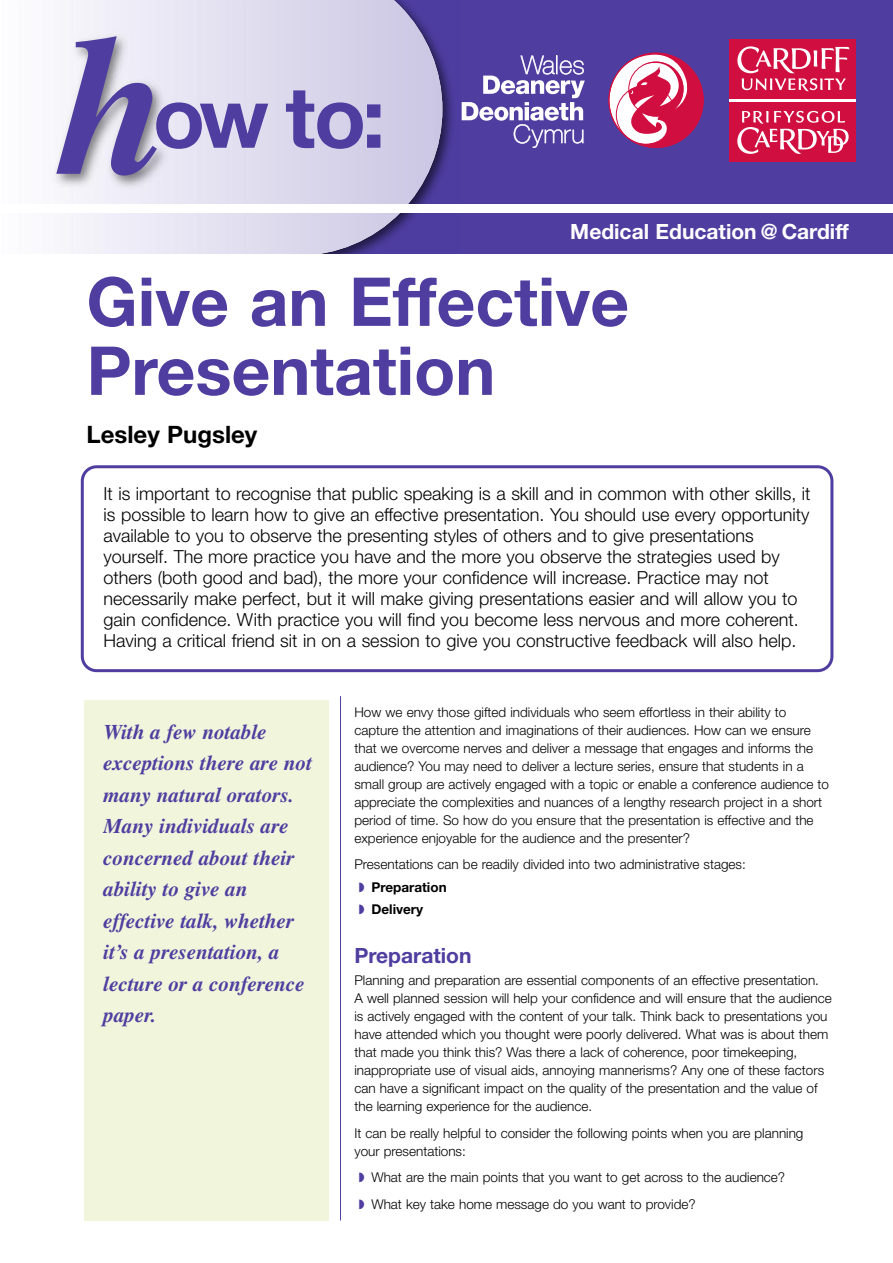
<style>
.page{position:relative;width:893px;height:1263px;background:#fff}
.page>*{position:absolute;margin:0;border:0;box-sizing:border-box;transform-origin:0 0}
.t1{font:italic 700 196.8px "Times";color:#4f3da0}
.t2{font:700 85.35px "Helvetica Neue";color:#4f3da0}
.t3{font:700 67.5px/69px "Helvetica Neue LT";color:#4f3da0}
.t4{font:700 24px "Helvetica Neue LT";color:#000}
.t5{font:italic 700 21px/31.5px "Times";color:#4f3da0}
.t6{font:700 21px "Helvetica Neue";color:#fff}
.t7{font:700 21px "Helvetica Neue LT";color:#4f3da0}
.t8{font:300 18px/21px "Helvetica Neue";color:#000}
.t9{font:300 13.5px/18px "Helvetica Neue";color:#000}
.t10{font:700 13.5px/22.2px "Helvetica Neue LT";color:#000}
.s1{color:#4f3da0}
</style>
<div class="page">
<div style="left:0;top:213px;width:893px;height:42px;background:#4f3da0"></div>
<div style="left:0;top:0;width:893px;height:204px;background:#4f3da0"></div>
<img style="left:442px;top:59px;width:11px;height:111px">
<svg style="left:249px;top:0;width:193px;height:255px"></svg>
<svg style="left:462px;top:55px;width:123px;height:93px"></svg>
<svg style="left:608px;top:53px;width:96px;height:95px"></svg>
<div style="left:729px;top:98px;width:127px;height:5px;background:#fff"></div>
<div style="left:729px;top:102px;width:127px;height:60px;background:#d10e40"></div>
<svg style="left:737px;top:111px;width:112px;height:43px"></svg>
<div style="left:729px;top:40px;width:127px;height:59px;background:#d10e40"></div>
<svg style="left:737px;top:46px;width:112px;height:45px"></svg>
<div style="left:0;top:204px;width:893px;height:9px;background:#fff"></div>
<img style="left:0;top:0;width:249px;height:255px">
<img style="left:0;top:204px;width:249px;height:9px">
<svg style="left:81px;top:465px;width:752px;height:207px"></svg>
<div style="left:84px;top:700px;width:244px;height:520px;background:#f0f5db"></div>
<hr style="left:340px;top:696px;width:1px;height:524px;background:#4f3da0">
<h1 class="t1" style="left:59px;top:36px;width:111px">h</h1>
<h2 class="t2" style="left:153px;top:65px;width:234px">ow to:</h2>
<h3 class="t6" style="left:570px;top:219px;width:280px">Medical Education @ Cardiff</h3>
<h3 class="t3" style="left:87px;top:273px;width:544px">Give an Effective<br>Presentation</h3>
<h3 class="t4" style="left:87px;top:426px;width:172px">Lesley Pugsley</h3>
<p class="t8" style="left:104px;top:483px;width:708px">It is important to recognise that public speaking is a skill and in common with other skills, it is possible to learn how to give an effective presentation. You should use every opportunity available to you to observe the presenting styles of others and to give presentations yourself. The more practice you have and the more you observe the strategies used by others (both good and bad), the more your confidence will increase. Practice may not necessarily make perfect, but it will make giving presentations easier and will allow you to gain confidence. With practice you will find you become less nervous and more coherent.<br>Having a critical friend sit in on a session to give you constructive feedback will also help.</p>
<h3 class="t5" style="left:104px;top:718px;width:210px">With a few notable exceptions there are not many natural orators.<br>Many individuals are concerned about their ability to give an effective talk, whether it’s a presentation, a lecture or a conference paper.</h3>
<p class="t9" style="left:354px;top:703px;width:476px">How we envy those gifted individuals who seem effortless in their ability to capture the attention and imaginations of their audiences. How can we ensure that we overcome nerves and deliver a message that engages and informs the audience? You may need to deliver a lecture series, ensure that students in a small group are actively engaged with a topic or enable a conference audience to appreciate the complexities and nuances of a lengthy research project in a short period of time. So how do you ensure that the presentation is effective and the experience enjoyable for the audience and the presenter?</p>
<p class="t9" style="left:354px;top:855px;width:393px">Presentations can be readily divided into two administrative stages:</p>
<p class="t10" style="left:359px;top:877px;width:90px"><span class="s1">◗</span> Preparation <span class="s1">◗</span> Delivery</p>
<h3 class="t7" style="left:354px;top:948px;width:119px">Preparation</h3>
<p class="t9" style="left:354px;top:971px;width:479px">Planning and preparation are essential components of an effective presentation.<br>A well planned session will help your confidence and will ensure that the audience is actively engaged with the content of your talk. Think back to presentations you have attended which you thought were poorly delivered. What was is about them that made you think this? Was there a lack of coherence, poor timekeeping, inappropriate use of visual aids, annoying mannerisms? Any one of these factors can have a significant impact on the quality of the presentation and the value of the learning experience for the audience.</p>
<p class="t9" style="left:354px;top:1123px;width:451px">It can be really helpful to consider the following points when you are planning your presentations:</p>
<p class="t9" style="left:359px;top:1164px;width:428px;line-height:26.5px"><span class="s1">◗</span> What are the main points that you want to get across to the audience? <span class="s1">◗</span> What key take home message do you want to provide?</p>
</div>
